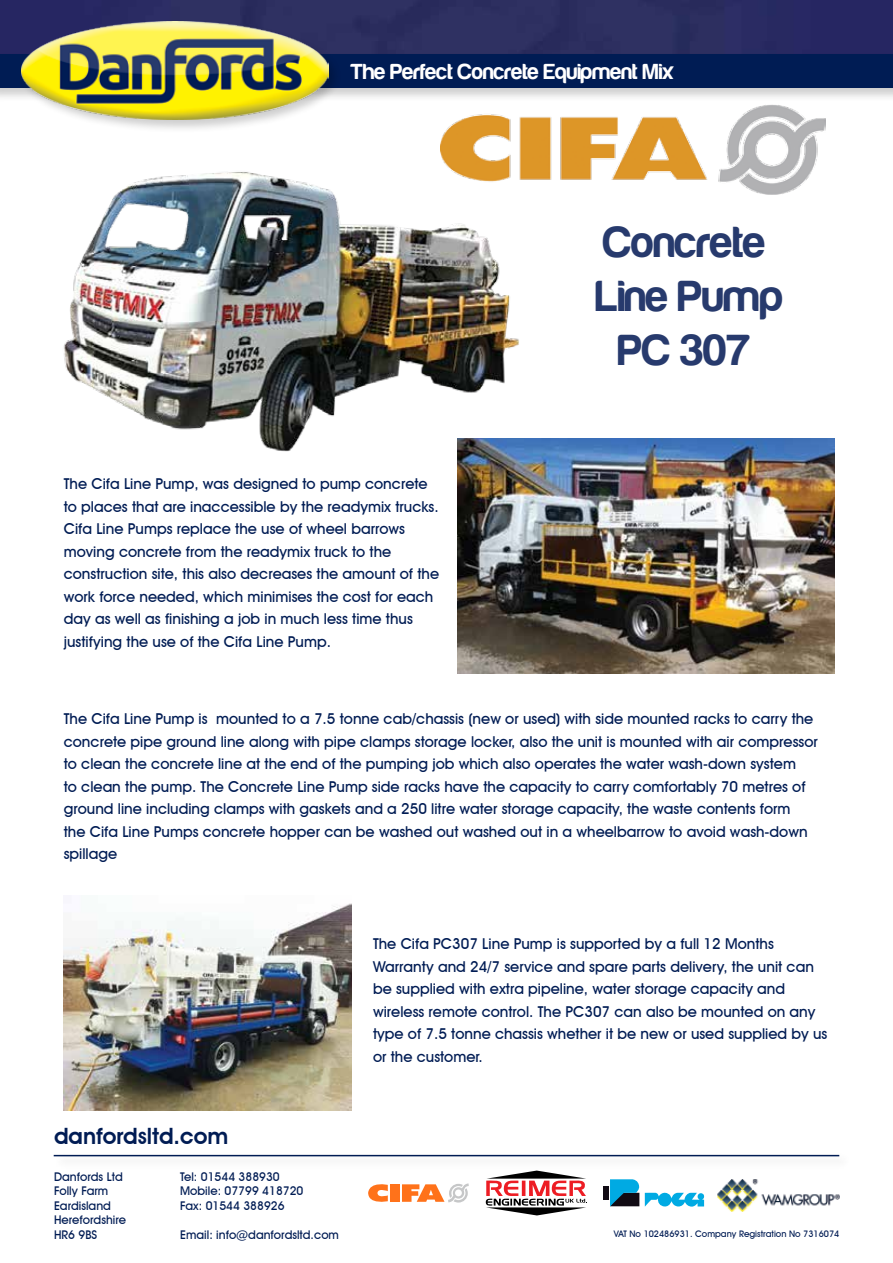
<style>
.page{position:relative;width:893px;height:1263px;background:#fff}
.page>*{position:absolute;margin:0;border:0;box-sizing:border-box;transform-origin:0 0}
.t1{font:45px/54px "Harabara";color:#273a6d;text-align:center}
.t2{font:22.5px "Harabara";color:#fff}
.t3{font:600 22.5px "Avant Garde IT Cby BT";color:#001c54}
.t4{font:500 15px/22.5px "Avant Garde IT Cby BT";color:#001c54}
.t5{font:500 12px/14.4px "Avant Garde IT Cby BT";color:#001c54}
.t6{font:500 9px "Avant Garde IT Cby BT";color:#001c54}
</style>
<div class="page">
<div style="left:0;top:0;width:893px;height:53px;background:#2c2e62"></div>
<div style="left:0;top:53px;width:893px;height:49px;background:#000;opacity:.2"></div>
<div style="left:0;top:55px;width:893px;height:33px;background:#001c54"></div>
<div style="left:19px;top:19px;width:323px;height:115px;background:#000;opacity:.2"></div>
<img style="left:21px;top:21px;width:307px;height:99px">
<img style="left:561px;top:104px;width:264px;height:90px">
<img style="left:42px;top:79px;width:519px;height:373px">
<img style="left:457px;top:438px;width:377px;height:235px">
<img style="left:64px;top:903px;width:288px;height:208px">
<svg style="left:368px;top:1184px;width:20px;height:18px"></svg>
<div style="left:390px;top:1184px;width:10px;height:18px;background:#ff721a"></div>
<svg style="left:402px;top:1183px;width:67px;height:19px"></svg>
<svg style="left:610px;top:1179px;width:29px;height:27px"></svg>
<div style="left:603px;top:1186px;width:6px;height:13px;background:#110b14"></div>
<svg style="left:645px;top:1192px;width:59px;height:15px"></svg>
<svg style="left:486px;top:1170px;width:101px;height:45px"></svg>
<div style="left:53px;top:1152px;width:799px;height:18px;background:#000;opacity:.2"></div>
<hr style="left:54px;top:1155px;width:785px;height:1px;background:#001c54">
<img style="left:717px;top:1179px;width:122px;height:32px">
<h2 class="t2" style="left:350px;top:60px;width:326px">The Perfect Concrete Equipment Mix</h2>
<p class="t4" style="left:64px;top:473px;width:377px">The Cifa Line Pump, was designed to pump concrete to places that are inaccessible by the readymix trucks.<br>Cifa Line Pumps replace the use of wheel barrows moving concrete from the readymix truck to the construction site, this also decreases the amount of the work force needed, which minimises the cost for each day as well as finishing a job in much less time thus justifying the use of the Cifa Line Pump.</p>
<h1 class="t1" style="left:596px;top:216px;width:189px">Concrete<br>Line Pump<br>PC 307</h1>
<p class="t4" style="left:64px;top:707px;width:755px">The Cifa Line Pump is mounted to a 7.5 tonne cab/chassis (new or used) with side mounted racks to carry the concrete pipe ground line along with pipe clamps storage locker, also the unit is mounted with air compressor to clean the concrete line at the end of the pumping job which also operates the water wash-down system<br>to clean the pump. The Concrete Line Pump side racks have the capacity to carry comfortably 70 metres of ground line including clamps with gaskets and a 250 litre water storage capacity, the waste contents form<br>the Cifa Line Pumps concrete hopper can be washed out washed out in a wheelbarrow to avoid wash-down spillage</p>
<p class="t4" style="left:373px;top:932px;width:456px">The Cifa PC307 Line Pump is supported by a full 12 Months Warranty and 24/7 service and spare parts delivery, the unit can be supplied with extra pipeline, water storage capacity and wireless remote control. The PC307 can also be mounted on any type of 7.5 tonne chassis whether it be new or used supplied by us or the customer.</p>
<h2 class="t3" style="left:54px;top:1123px;width:176px">danfordsltd.com</h2>
<p class="t5" style="left:54px;top:1169px;width:74px">Danfords Ltd<br>Folly Farm<br>Eardisland<br>Herefordshire<br>HR6 9BS</p>
<p class="t5" style="left:180px;top:1169px;width:125px">Tel: 01544 388930<br>Mobile: 07799 418720<br>Fax: 01544 388926</p>
<p class="t5" style="left:180px;top:1227px;width:160px">Email: info@danfordsltd.com</p>
<p class="t6" style="left:614px;top:1228px;width:227px">VAT No 102486931. Company Registration No 7316074</p>
</div>
